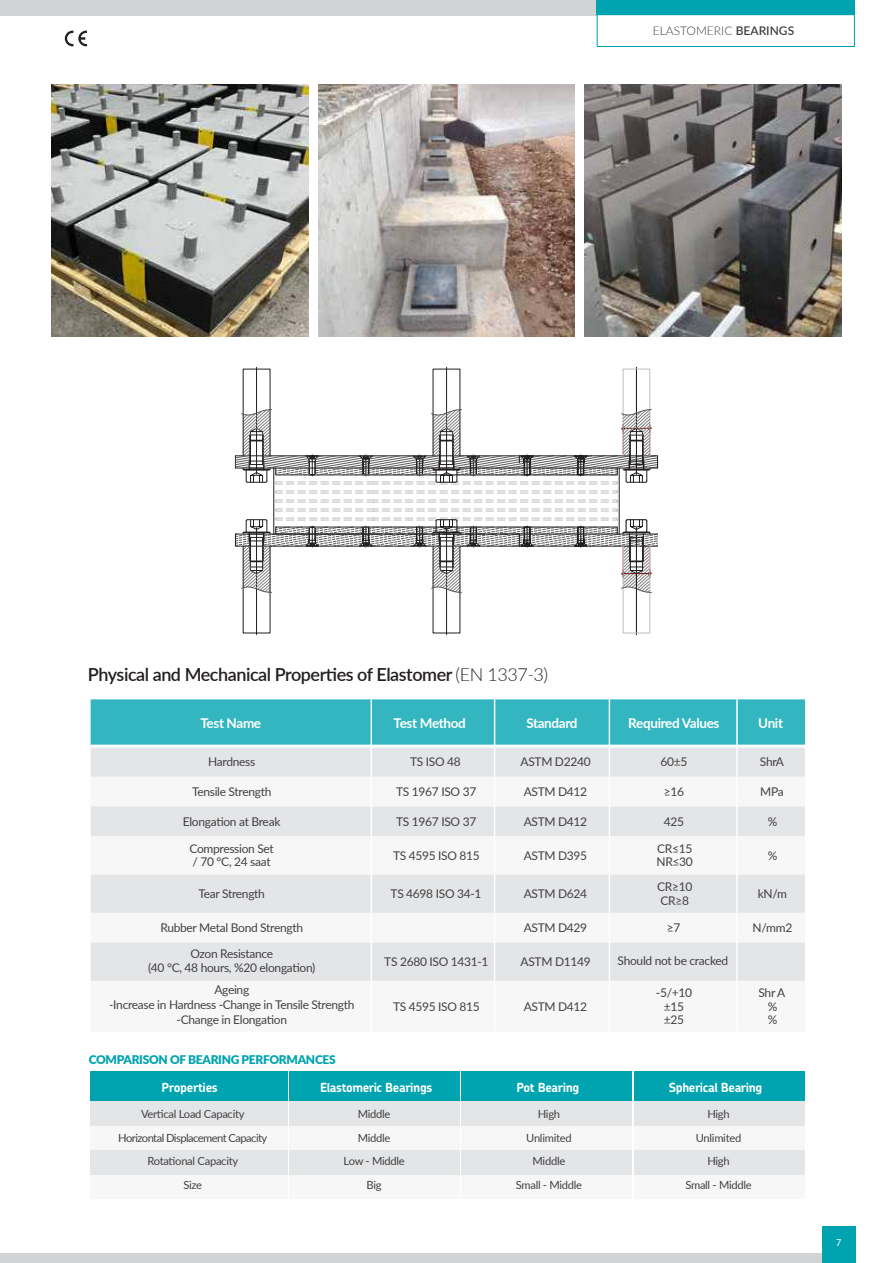
<style>
.page{position:relative;width:893px;height:1263px;background:#fff}
.page>*{position:absolute;margin:0;border:0;box-sizing:border-box;transform-origin:0 0}
.t1{font:600 18px "Lato";letter-spacing:-.025em;color:#231f20}
.t2{font:700 13.5px "Lato";letter-spacing:-.025em;color:#fff}
.t3{font:700 12.6px "Chevin Cyrillic";letter-spacing:-.035em;color:#fff}
.t4{font:12px/13.5px "Lato";letter-spacing:-.025em;color:#414042;text-align:center}
.t5{font:900 12px "Lato";letter-spacing:-.025em;color:#00a4b0}
.t6{font:300 12px "Lato";color:#414042}
.t7{font:11.25px/23.7px "Lato";letter-spacing:-.025em;color:#414042;text-align:center}
.t8{font:11.25px/23.7px "Lato";letter-spacing:-.05em;color:#414042;text-align:center}
.t9{font:10.5px "Myriad Pro";color:#fff}
.s1{font-weight:600}
.s2{font-weight:300}
</style>
<div class="page">
<hr style="left:256px;top:367px;width:1px;height:107px;background:#231f20">
<hr style="left:446px;top:367px;width:1px;height:107px;background:#231f20">
<hr style="left:636px;top:367px;width:1px;height:107px;background:#231f20">
<hr style="left:256px;top:528px;width:1px;height:107px;background:#231f20">
<hr style="left:446px;top:528px;width:1px;height:107px;background:#231f20">
<hr style="left:636px;top:528px;width:1px;height:107px;background:#231f20">
<svg style="left:235px;top:369px;width:423px;height:264px"></svg>
<div style="left:0;top:0;width:597px;height:15px;background:#d1d3d4"></div>
<div style="left:597px;top:0;width:258px;height:15px;background:#00a4b0"></div>
<div style="left:0;top:1254px;width:830px;height:9px;background:#d1d3d4"></div>
<div style="left:822px;top:1226px;width:34px;height:37px;background:#00a4b0"></div>
<div style="left:597px;top:14px;width:258px;height:33px;border:1px solid #00a2b0"></div>
<div style="left:91px;top:699px;width:714px;height:46px;background:#33b6bf"></div>
<div style="left:91px;top:748px;width:714px;height:29px;background:#e4e5e6"></div>
<svg style="left:91px;top:806px;width:714px;height:175px;fill:#e4e5e6"></svg>
<hr style="left:609px;top:699px;width:1px;height:333px;background:#fff">
<hr style="left:371px;top:699px;width:1px;height:333px;background:#fff">
<hr style="left:494px;top:699px;width:1px;height:331px;background:#fff">
<hr style="left:736px;top:699px;width:2px;height:333px;background:#fff">
<img style="left:52px;top:84px;width:256px;height:252px">
<img style="left:318px;top:84px;width:257px;height:252px">
<img style="left:584px;top:84px;width:257px;height:252px">
<svg style="left:65px;top:31px;width:22px;height:15px"></svg>
<div style="left:90px;top:1071px;width:198px;height:30px;background:#00a4b0"></div>
<div style="left:90px;top:1101px;width:198px;height:24px;background:#e4e5e6"></div>
<div style="left:90px;top:1125px;width:198px;height:25px;background:#f7f7f8"></div>
<div style="left:90px;top:1150px;width:198px;height:24px;background:#e4e5e6"></div>
<div style="left:90px;top:1174px;width:198px;height:25px;background:#f7f7f8"></div>
<div style="left:289px;top:1071px;width:170px;height:30px;background:#00a4b0"></div>
<div style="left:289px;top:1101px;width:170px;height:24px;background:#e4e5e6"></div>
<div style="left:289px;top:1125px;width:170px;height:25px;background:#f7f7f8"></div>
<div style="left:289px;top:1150px;width:170px;height:24px;background:#e4e5e6"></div>
<div style="left:289px;top:1174px;width:170px;height:25px;background:#f7f7f8"></div>
<div style="left:461px;top:1071px;width:171px;height:30px;background:#00a4b0"></div>
<div style="left:461px;top:1101px;width:171px;height:24px;background:#e4e5e6"></div>
<div style="left:461px;top:1125px;width:171px;height:25px;background:#f7f7f8"></div>
<div style="left:461px;top:1150px;width:171px;height:24px;background:#e4e5e6"></div>
<div style="left:461px;top:1174px;width:171px;height:25px;background:#f7f7f8"></div>
<div style="left:634px;top:1071px;width:170px;height:30px;background:#00a4b0"></div>
<div style="left:634px;top:1101px;width:170px;height:24px;background:#e4e5e6"></div>
<div style="left:634px;top:1125px;width:170px;height:25px;background:#f7f7f8"></div>
<div style="left:634px;top:1150px;width:170px;height:24px;background:#e4e5e6"></div>
<div style="left:634px;top:1174px;width:170px;height:25px;background:#f7f7f8"></div>
<p class="t6" style="left:653px;top:22px;width:143px">ELASTOMERIC <span class="s1">BEARINGS</span></p>
<h1 class="t1" style="left:88px;top:661px;width:462px">Physical and Mechanical Properties of Elastomer <span class="s2">(EN 1337-3)</span></h1>
<p class="t2" style="left:200px;top:713px;width:62px">Test Name</p>
<p class="t2" style="left:394px;top:713px;width:74px">Test Method</p>
<p class="t2" style="left:526px;top:713px;width:53px">Standard</p>
<p class="t2" style="left:628px;top:713px;width:93px">Required Values</p>
<p class="t2" style="left:758px;top:713px;width:26px">Unit</p>
<p class="t4" style="left:208px;top:754px;width:49px">Hardness</p>
<p class="t4" style="left:410px;top:754px;width:52px">TS ISO 48</p>
<p class="t4" style="left:521px;top:754px;width:72px">ASTM D2240</p>
<p class="t4" style="left:661px;top:754px;width:28px">60±5</p>
<p class="t4" style="left:760px;top:754px;width:26px">ShrA</p>
<p class="t4" style="left:192px;top:784px;width:81px">Tensile Strength</p>
<p class="t4" style="left:396px;top:784px;width:82px">TS 1967 ISO 37</p>
<p class="t4" style="left:524px;top:784px;width:65px">ASTM D412</p>
<p class="t4" style="left:664px;top:784px;width:22px">≥16</p>
<p class="t4" style="left:760px;top:784px;width:25px">MPa</p>
<p class="t4" style="left:183px;top:814px;width:99px">Elongation at Break</p>
<p class="t4" style="left:396px;top:814px;width:82px">TS 1967 ISO 37</p>
<p class="t4" style="left:524px;top:814px;width:65px">ASTM D412</p>
<p class="t4" style="left:664px;top:814px;width:22px">425</p>
<p class="t4" style="left:768px;top:814px;width:11px">%</p>
<p class="t4" style="left:189px;top:842px;width:86px;line-height:12.8px;text-align:left">Compression Set / 70 °C, 24 saat</p>
<p class="t4" style="left:393px;top:848px;width:88px">TS 4595 ISO 815</p>
<p class="t4" style="left:524px;top:848px;width:65px">ASTM D395</p>
<p class="t4" style="left:656px;top:841px;width:38px;text-align:left">CR≤15<br>NR≤30</p>
<p class="t4" style="left:768px;top:848px;width:11px">%</p>
<p class="t4" style="left:199px;top:886px;width:68px">Tear Strength</p>
<p class="t4" style="left:391px;top:886px;width:92px">TS 4698 ISO 34-1</p>
<p class="t4" style="left:524px;top:886px;width:65px">ASTM D624</p>
<p class="t4" style="left:657px;top:879px;width:37px;text-align:left">CR≥10<br>CR≥8</p>
<p class="t4" style="left:758px;top:886px;width:31px">kN/m</p>
<p class="t4" style="left:160px;top:920px;width:144px">Rubber Metal Bond Strength</p>
<p class="t4" style="left:524px;top:920px;width:65px">ASTM D429</p>
<p class="t4" style="left:667px;top:920px;width:15px">≥7</p>
<p class="t4" style="left:753px;top:920px;width:41px">N/mm2</p>
<p class="t4" style="left:148px;top:946px;width:169px;line-height:14.2px">Ozon Resistance<br>(40 °C, 48 hours, %20 elongation)</p>
<p class="t4" style="left:384px;top:954px;width:106px">TS 2680 ISO 1431-1</p>
<p class="t4" style="left:521px;top:954px;width:72px">ASTM D1149</p>
<p class="t4" style="left:618px;top:954px;width:112px">Should not be cracked</p>
<p class="t4" style="left:109px;top:982px;width:247px;line-height:15px">Ageing<br>-Increase in Hardness -Change in Tensile Strength -Change in Elongation</p>
<p class="t4" style="left:656px;top:985px;width:38px">-5/+10 ±15 ±25</p>
<p class="t4" style="left:758px;top:985px;width:28px">Shr A %<br>%</p>
<p class="t4" style="left:393px;top:999px;width:88px">TS 4595 ISO 815</p>
<p class="t4" style="left:524px;top:999px;width:65px">ASTM D412</p>
<p class="t5" style="left:89px;top:1050px;width:249px">COMPARISON OF BEARING PERFORMANCES</p>
<p class="t3" style="left:161px;top:1079px;width:58px">Properties</p>
<p class="t3" style="left:320px;top:1079px;width:114px">Elastomeric Bearings</p>
<p class="t3" style="left:516px;top:1079px;width:64px">Pot Bearing</p>
<p class="t3" style="left:669px;top:1079px;width:95px">Spherical Bearing</p>
<p class="t8" style="left:118px;top:1101px;width:151px">Vertical Load Capacity<br>Horizontal Displacement Capacity<br>Rotational Capacity<br>Size</p>
<p class="t7" style="left:344px;top:1101px;width:63px">Middle<br>Middle<br>Low - Middle<br>Big</p>
<p class="t7" style="left:516px;top:1101px;width:68px">High<br>Unlimited<br>Middle<br>Small - Middle</p>
<p class="t7" style="left:685px;top:1101px;width:68px">High<br>Unlimited<br>High<br>Small - Middle</p>
<p class="t9" style="left:836px;top:1236px;width:7px">7</p>
</div>
